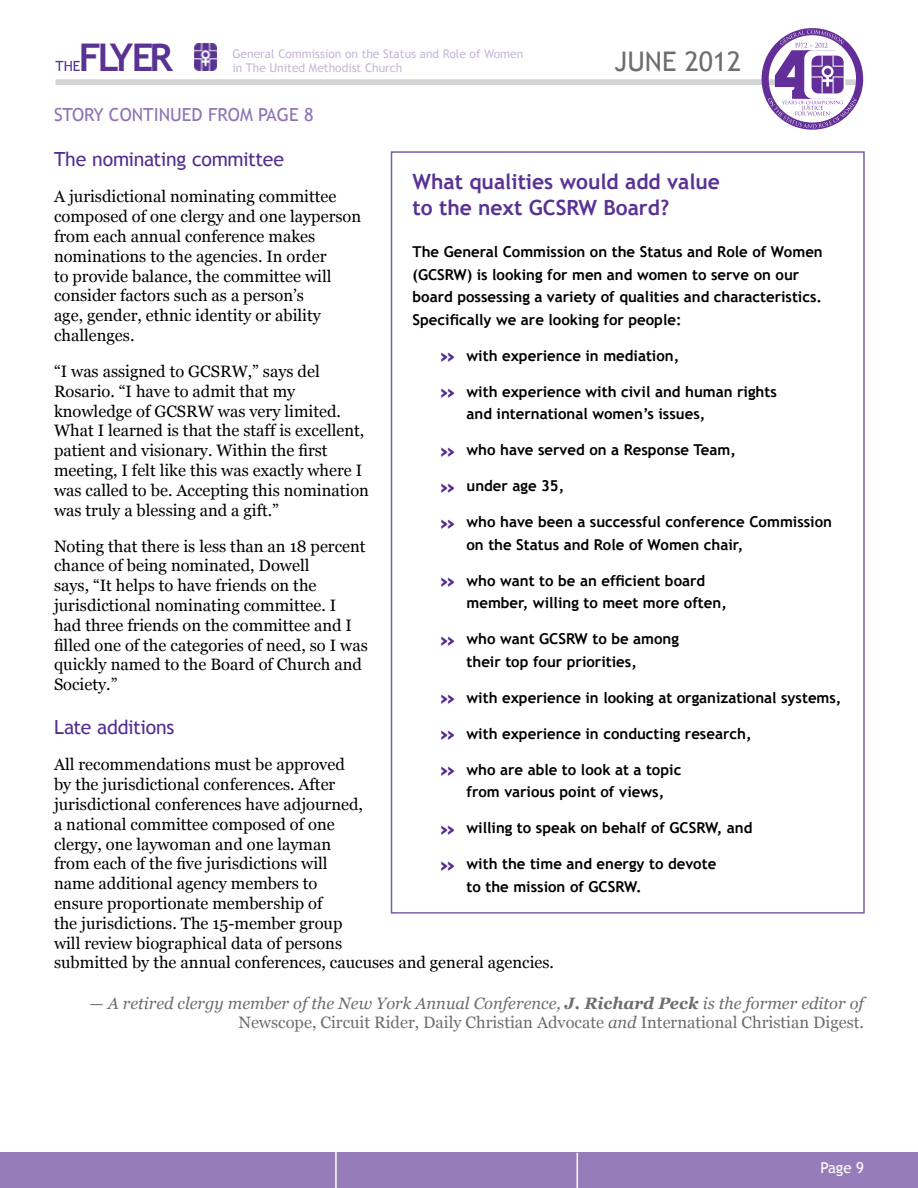
<style>
.page{position:relative;width:918px;height:1188px;background:#fff}
.page>*{position:absolute;margin:0;border:0;box-sizing:border-box;transform-origin:0 0}
.t1{font:700 38.1px "Trebuchet MS";letter-spacing:-.09em;color:#593294}
.t2{font:27px "Trebuchet MS";color:#6d6e71}
.t3{font:700 21px/26.1px "Trebuchet MS";color:#593294}
.t4{font:19.5px "Trebuchet MS";letter-spacing:-.02em;color:#522e91}
.t5{font:18px "Trebuchet MS";color:#8d72b5}
.t6{font:16.5px/19.8px "Georgia";color:#000}
.t7{font:16.5px/19.8px "Georgia";color:#6d6e71;text-align:right}
.t8{font:700 15px/22.5px "Trebuchet MS";color:#000}
.t9{font:15px "Trebuchet MS";color:#fff}
.t10{font:14.1px "Trebuchet MS";color:#593294}
.t11{font:12px/14.4px "Trebuchet MS";color:#c6b8d9}
.s1{font-style:italic}
.s2{font-weight:700;font-style:italic}
.s3{font-size:28.5px;color:#522e91}
</style>
<div class="page">
<img style="left:194px;top:43px;width:23px;height:27px">
<div style="left:56px;top:79px;width:807px;height:6px;background:#d1d3d4"></div>
<div style="left:0;top:1153px;width:918px;height:35px;background:#967dba"></div>
<svg style="left:762px;top:28px;width:101px;height:102px"></svg>
<hr style="left:335px;top:1151px;width:2px;height:37px;background:#fff">
<hr style="left:577px;top:1153px;width:1px;height:35px;background:#fff">
<div style="left:391px;top:151px;width:474px;height:763px;border:2px solid #7c5daa"></div>
<h1 class="t1" style="left:79px;top:34px;width:96px">Flyer</h1>
<p class="t11" style="left:232px;top:46px;width:292px">General Commission on the Status and Role of Women in The United Methodist Church</p>
<h2 class="t2" style="left:614px;top:46px;width:128px">JUNE 2012</h2>
<p class="t10" style="left:56px;top:58px;width:26px">the</p>
<p class="t5" style="left:54px;top:104px;width:261px">Story Continu ed From PAGE 8</p>
<p class="t4" style="left:54px;top:148px;width:232px">The nominating committee</p>
<p class="t6" style="left:54px;top:187px;width:309px">A jurisdictional nominating committee composed of one clergy and one layperson from each annual conference makes nominations to the agencies. In order<br>to provide balance, the committee will consider factors such as a person’s<br>age, gender, ethnic identity or ability challenges.</p>
<p class="t6" style="left:54px;top:362px;width:317px">“I was assigned to GCSRW,” says del Rosario. “I have to admit that my knowledge of GCSRW was very limited.<br>What I learned is that the staff is excellent, patient and visionary. Within the first meeting, I felt like this was exactly where I was called to be. Accepting this nomination was truly a blessing and a gift.”</p>
<p class="t6" style="left:54px;top:536px;width:315px">Noting that there is less than an 18 percent chance of being nominated, Dowell<br>says, “It helps to have friends on the jurisdictional nominating committee. I<br>had three friends on the committee and I filled one of the categories of need, so I was quickly named to the Board of Church and Society.”</p>
<p class="t4" style="left:54px;top:716px;width:122px">Late additions</p>
<p class="t6" style="left:54px;top:755px;width:502px">All recommendations must be approved<br>by the jurisdictional conferences. After<br>jurisdictional conferences have adjourned,<br>a national committee composed of one<br>clergy, one laywoman and one layman<br>from each of the five jurisdictions will<br>name additional agency members to<br>ensure proportionate membership of<br>the jurisdictions. The 15-member group<br>will review biographical data of persons<br>submitted by the annual conferences, caucuses and general agencies.</p>
<p class="t7" style="left:90px;top:993px;width:776px"><span class="s1">— A retired clergy member of the New York Annual Conference,</span> <span class="s2">J. Richard Peck</span> <span class="s1">is the former editor of<br></span>Newscope, Circuit Rider, Daily Christian Advocate <span class="s1">and</span> International Christian Digest.</p>
<p class="t3" style="left:412px;top:168px;width:309px">What qualities would add value to the next GCSRW Board?</p>
<p class="t8" style="left:412px;top:241px;width:412px">The General Commission on the Status and Role of Women (GCSRW) is looking for men and women to serve on our board possessing a variety of qualities and characteristics.<br>Specifically we are looking for people:</p>
<p class="t8" style="left:440px;top:344px;width:241px"><span class="s3">»</span> with experience in mediation,</p>
<p class="t8" style="left:466px;top:380px;width:312px;text-indent:-27px"><span class="s3">»</span> with experience with civil and human rights and international women’s issues,</p>
<p class="t8" style="left:440px;top:439px;width:298px"><span class="s3">»</span> who have served on a Response Team,</p>
<p class="t8" style="left:440px;top:475px;width:126px"><span class="s3">»</span> under age 35,</p>
<p class="t8" style="left:466px;top:511px;width:367px;text-indent:-27px"><span class="s3">»</span> who have been a successful conference Commission on the Status and Role of Women chair,</p>
<p class="t8" style="left:466px;top:569px;width:262px;text-indent:-27px"><span class="s3">»</span> who want to be an efficient board member, willing to meet more often,</p>
<p class="t8" style="left:466px;top:628px;width:214px;text-indent:-27px"><span class="s3">»</span> who want GCSRW to be among their top four priorities,</p>
<p class="t8" style="left:440px;top:686px;width:403px"><span class="s3">»</span> with experience in looking at organizational systems,</p>
<p class="t8" style="left:440px;top:722px;width:314px"><span class="s3">»</span> with experience in conducting research,</p>
<p class="t8" style="left:466px;top:758px;width:216px;text-indent:-27px"><span class="s3">»</span> who are able to look at a topic from various point of views,</p>
<p class="t8" style="left:440px;top:817px;width:315px"><span class="s3">»</span> willing to speak on behalf of GCSRW, and</p>
<p class="t8" style="left:466px;top:853px;width:251px;text-indent:-27px"><span class="s3">»</span> with the time and energy to devote to the mission of GCSRW.</p>
<p class="t9" style="left:820px;top:1159px;width:45px">Page 9</p>
</div>
